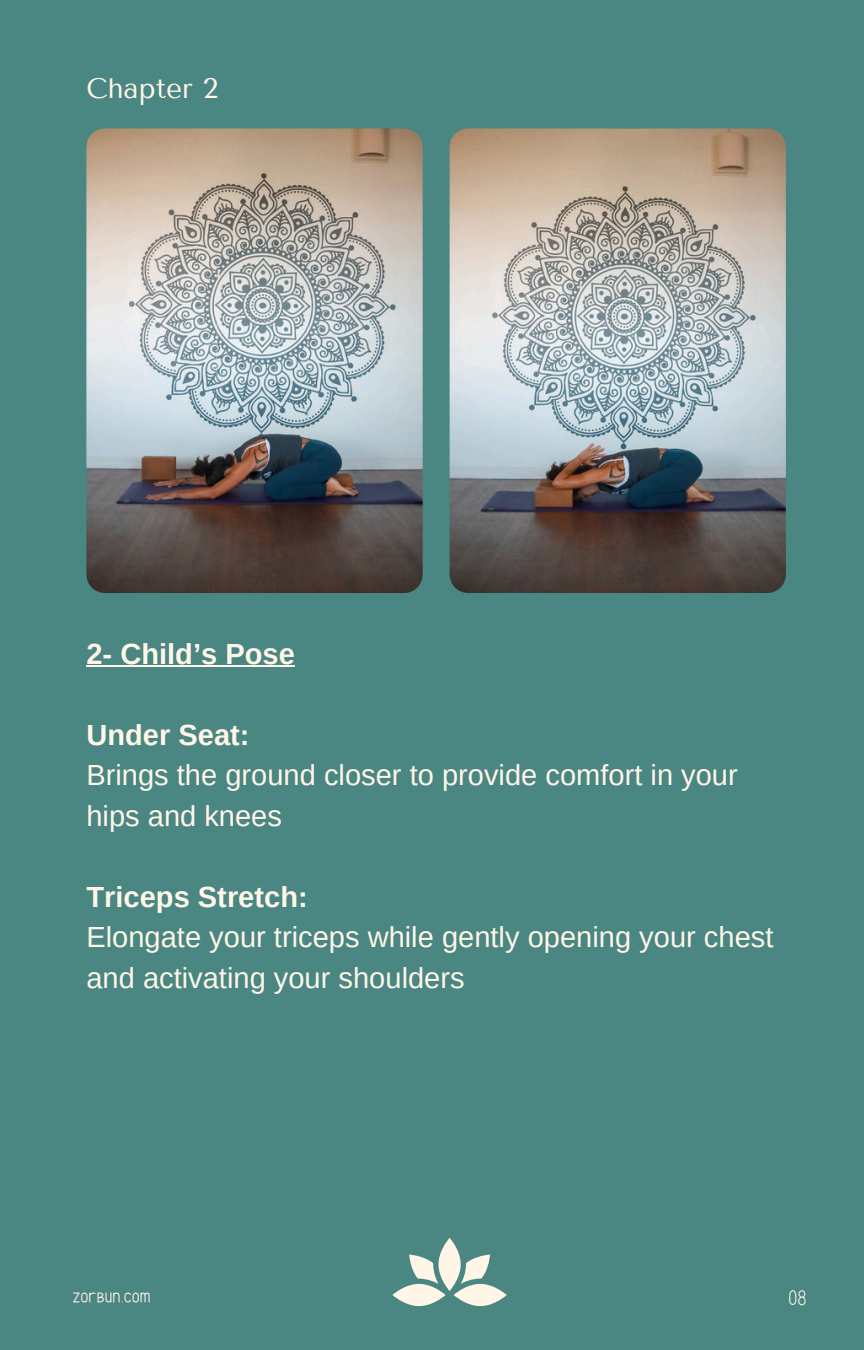
<style>
.page{position:relative;width:864px;height:1350px;background:#4a8682}
.page>*{position:absolute;margin:0;border:0;box-sizing:border-box;transform-origin:0 0}
.t1{font:29.03px/40.5px "Arimo";color:#fff6e7}
.t2{font:700 29.03px "Arimo";color:#fff6e7}
.t3{font:28.12px "Tenor Sans";color:#fff6e7}
.t4{font:20.25px "Maely";color:#fff6e7}
.s1{font-weight:700}
</style>
<div class="page">
<img style="left:86px;top:128px;width:337px;height:465px">
<svg style="left:392px;top:1238px;width:115px;height:69px"></svg>
<hr style="left:86px;top:665px;width:209px;height:2px;background:#fff6e7">
<img style="left:450px;top:128px;width:336px;height:465px">
<h1 class="t3" style="left:86px;top:72px;width:133px">Chapter 2</h1>
<h2 class="t2" style="left:86px;top:637px;width:210px">2- Child’s Pose</h2>
<h2 class="t1" style="left:86px;top:714px;width:653px"><span class="s1">Under Seat:<br></span>Brings the ground closer to provide comfort in your hips and knees</h2>
<p class="t1" style="left:86px;top:876px;width:689px"><span class="s1">Triceps Stretch:<br></span>Elongate your triceps while gently opening your chest and activating your shoulders</p>
<h2 class="t4" style="left:72px;top:1286px;width:80px">zorbun.com</h2>
<h2 class="t4" style="left:789px;top:1286px;width:19px">08</h2>
</div>
